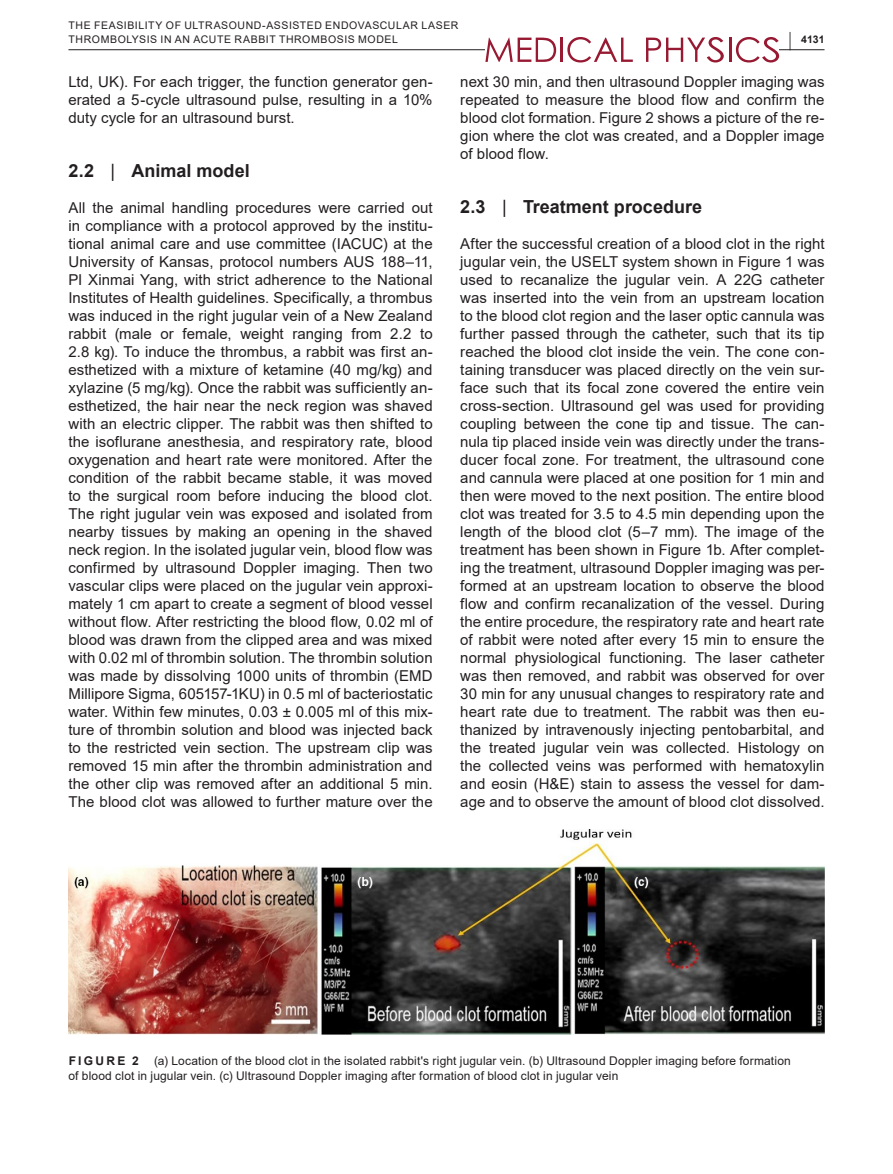
<style>
.page{position:relative;width:893px;height:1174px;background:#fff}
.page>*{position:absolute;margin:0;border:0;box-sizing:border-box;transform-origin:0 0}
.t1{font:700 18px "Arial";color:#231f20}
.t2{font:15px/18px "Arial";letter-spacing:.005em;color:#231f20;text-align:justify}
.t3{font:12px/15px "Arial";letter-spacing:.01em;color:#231f20}
.t4{font:700 12px "Arial";letter-spacing:.19em;color:#231f20}
.t5{font:10.5px/13.5px "Arial";letter-spacing:.055em;color:#231f20}
.t6{font:700 10.5px "Arial";color:#231f20}
.s1{font-weight:400}
.s2{font-size:19.5px}
.s3{color:#fff}
</style>
<div class="page">
<hr style="left:68px;top:49px;width:756px;height:1px;background:#231f20">
<div style="left:485px;top:37px;width:294px;height:25px;background:#fff"></div>
<svg style="left:485px;top:38px;width:71px;height:24px"></svg>
<hr style="left:560px;top:38px;width:3px;height:24px;background:#971a32">
<svg style="left:567px;top:37px;width:66px;height:25px"></svg>
<svg style="left:646px;top:37px;width:78px;height:25px"></svg>
<hr style="left:729px;top:38px;width:2px;height:24px;background:#971a32">
<svg style="left:736px;top:37px;width:43px;height:25px"></svg>
<img style="left:68px;top:829px;width:756px;height:205px">
<p class="t5" style="left:69px;top:19px;width:391px">THE FEASIBILITY OF ULTRASOUND-ASSISTED ENDOVASCULAR LASER<br>THROMBOLYSIS IN AN ACUTE RABBIT THROMBOSIS MODEL</p>
<p class="t2" style="left:68px;top:73px;width:366px">Ltd, UK). For each trigger, the function generator gen&shy;erated a 5-cycle ultrasound pulse, resulting in a 10% duty cycle for an ultrasound burst.</p>
<p class="t1" style="left:68px;top:158px;width:183px">2.2 <span class="s1">|</span> Animal model</p>
<p class="t2" style="left:68px;top:199px;width:366px">All the animal handling procedures were carried out in compliance with a protocol approved by the institu&shy;tional animal care and use committee (IACUC) at the University of Kansas, protocol numbers AUS 188–11, PI Xinmai Yang, with strict adherence to the National Institutes of Health guidelines. Specifically, a thrombus was induced in the right jugular vein of a New Zealand rabbit (male or female, weight ranging from 2.2 to 2.8 kg). To induce the thrombus, a rabbit was first an&shy;esthetized with a mixture of ketamine (40 mg/kg) and xylazine (5 mg/kg). Once the rabbit was sufficiently an&shy;esthetized, the hair near the neck region was shaved with an electric clipper. The rabbit was then shifted to the isoflurane anesthesia, and respiratory rate, blood oxygenation and heart rate were monitored. After the condition of the rabbit became stable, it was moved to the surgical room before inducing the blood clot.<br>The right jugular vein was exposed and isolated from nearby tissues by making an opening in the shaved neck region. In the isolated jugular vein, blood flow was confirmed by ultrasound Doppler imaging. Then two vascular clips were placed on the jugular vein approxi&shy;mately 1 cm apart to create a segment of blood vessel without flow. After restricting the blood flow, 0.02 ml of blood was drawn from the clipped area and was mixed with 0.02 ml of thrombin solution. The thrombin solution was made by dissolving 1000 units of thrombin (EMD Millipore Sigma, 605157-1KU) in 0.5 ml of bacteriostatic water. Within few minutes, 0.03 ± 0.005 ml of this mix&shy;ture of thrombin solution and blood was injected back to the restricted vein section. The upstream clip was removed 15 min after the thrombin administration and the other clip was removed after an additional 5 min.<br>The blood clot was allowed to further mature over the</p>
<p class="t6" style="left:789px;top:32px;width:37px"><span class="s2">|</span> 4131</p>
<p class="t2" style="left:460px;top:73px;width:366px">next 30 min, and then ultrasound Doppler imaging was repeated to measure the blood flow and confirm the blood clot formation. Figure 2 shows a picture of the re&shy;gion where the clot was created, and a Doppler image of blood flow.</p>
<p class="t1" style="left:460px;top:194px;width:243px">2.3 <span class="s1">|</span> Treatment procedure</p>
<p class="t2" style="left:460px;top:235px;width:366px">After the successful creation of a blood clot in the right jugular vein, the USELT system shown in Figure 1 was used to recanalize the jugular vein. A 22G catheter was inserted into the vein from an upstream location to the blood clot region and the laser optic cannula was further passed through the catheter, such that its tip reached the blood clot inside the vein. The cone con&shy;taining transducer was placed directly on the vein sur&shy;face such that its focal zone covered the entire vein cross-section. Ultrasound gel was used for providing coupling between the cone tip and tissue. The can&shy;nula tip placed inside vein was directly under the trans&shy;ducer focal zone. For treatment, the ultrasound cone and cannula were placed at one position for 1 min and then were moved to the next position. The entire blood clot was treated for 3.5 to 4.5 min depending upon the length of the blood clot (5–7 mm). The image of the treatment has been shown in Figure 1b. After complet&shy;ing the treatment, ultrasound Doppler imaging was per&shy;formed at an upstream location to observe the blood flow and confirm recanalization of the vessel. During the entire procedure, the respiratory rate and heart rate of rabbit were noted after every 15 min to ensure the normal physiological functioning. The laser catheter was then removed, and rabbit was observed for over 30 min for any unusual changes to respiratory rate and heart rate due to treatment. The rabbit was then eu&shy;thanized by intravenously injecting pentobarbital, and the treated jugular vein was collected. Histology on the collected veins was performed with hematoxylin and eosin (H&amp;E) stain to assess the vessel for dam&shy;age and to observe the amount of blood clot dissolved.</p>
<p class="t3" style="left:68px;top:1053px;width:724px;text-indent:86px">(a) Location of the blood clot in the isolated rabbit's right jugular vein. (b) Ultrasound Doppler imaging before formation of blood clot in jugular vein. (c) Ultrasound Doppler imaging after formation of blood clot in jugular vein <span class="s3">[Color figure can be viewed at</span></p>
<p class="t4" style="left:69px;top:1052px;width:72px">FIGURE 2</p>
</div>
